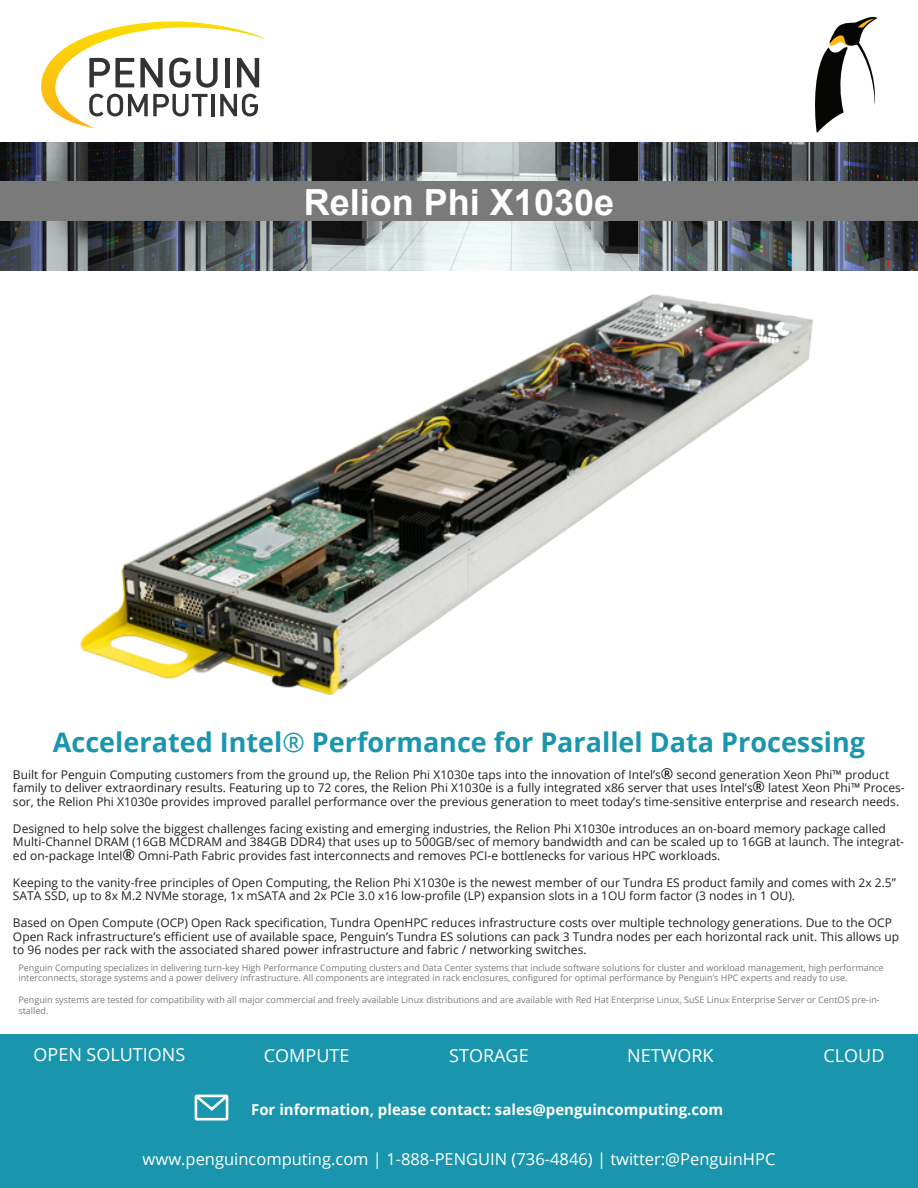
<style>
.page{position:relative;width:918px;height:1188px;background:#fff}
.page>*{position:absolute;margin:0;border:0;box-sizing:border-box;transform-origin:0 0}
.t1{font:700 36px "Arial";color:#fff}
.t2{font:700 27px "Open Sans";color:#1996ad}
.t3{font:18px "Open Sans";color:#fff}
.t4{font:16.5px "Open Sans";color:#fff}
.t5{font:700 15px "Open Sans";color:#fff}
.t6{font:12px/13.5px "Open Sans";color:#231f20}
.t7{font:9px/10.8px "Open Sans";color:#797a79}
.s1{font-weight:400;color:#1c97ad}
.s2{font-size:15px;color:#040503}
</style>
<div class="page">
<img style="left:80px;top:294px;width:734px;height:402px">
<div style="left:0;top:1035px;width:918px;height:153px;background:#1996ad"></div>
<img style="left:0;top:143px;width:918px;height:128px">
<div style="left:0;top:181px;width:918px;height:40px;background:#797a79"></div>
<div style="left:195px;top:1095px;width:33px;height:26px;border:3px solid #fff"></div>
<svg style="left:194px;top:1094px;width:35px;height:19px"></svg>
<svg style="left:815px;top:17px;width:62px;height:116px"></svg>
<svg style="left:41px;top:21px;width:225px;height:107px"></svg>
<h1 class="t1" style="left:304px;top:178px;width:312px">Relion Phi X1030e</h1>
<h2 class="t2" style="left:53px;top:723px;width:814px">Accelerated Intel<span class="s1">®</span> Performance for Parallel Data Processing</h2>
<p class="t6" style="left:13px;top:767px;width:893px">Built for Penguin Computing customers from the ground up, the Relion Phi X1030e taps into the innovation of Intel’s<span class="s2">®</span> second generation Xeon Phi™ product family to deliver extraordinary results. Featuring up to 72 cores, the Relion Phi X1030e is a fully integrated x86 server that uses Intel’s<span class="s2">®</span> latest Xeon Phi™ Proces&shy;sor, the Relion Phi X1030e provides improved parallel performance over the previous generation to meet today’s time-sensitive enterprise and research needs.</p>
<p class="t6" style="left:13px;top:821px;width:893px">Designed to help solve the biggest challenges facing existing and emerging industries, the Relion Phi X1030e introduces an on-board memory package called<br>Multi-Channel DRAM (16GB MCDRAM and 384GB DDR4) that uses up to 500GB/sec of memory bandwidth and can be scaled up to 16GB at launch. The integrat&shy;ed on-package Intel<span class="s2">®</span> Omni-Path Fabric provides fast interconnects and removes PCI-e bottlenecks for various HPC workloads.</p>
<p class="t6" style="left:13px;top:875px;width:884px">Keeping to the vanity-free principles of Open Computing, the Relion Phi X1030e is the newest member of our Tundra ES product family and comes with 2x 2.5”<br>SATA SSD, up to 8x M.2 NVMe storage, 1x mSATA and 2x PCIe 3.0 x16 low-profile (LP) expansion slots in a 1OU form factor (3 nodes in 1 OU).</p>
<p class="t6" style="left:13px;top:916px;width:888px">Based on Open Compute (OCP) Open Rack specification, Tundra OpenHPC reduces infrastructure costs over multiple technology generations. Due to the OCP<br>Open Rack infrastructure’s efficient use of available space, Penguin’s Tundra ES solutions can pack 3 Tundra nodes per each horizontal rack unit. This allows up to 96 nodes per rack with the associated shared power infrastructure and fabric / networking switches.</p>
<p class="t7" style="left:18px;top:962px;width:867px">Penguin Computing specializes in delivering turn-key High Performance Computing clusters and Data Center systems that include software solutions for cluster and workload management, high performance interconnects, storage systems and a power delivery infrastructure. All components are integrated in rack enclosures, configured for optimal performance by Penguin’s HPC experts and ready to use.</p>
<p class="t7" style="left:18px;top:994px;width:863px">Penguin systems are tested for compatibility with all major commercial and freely available Linux distributions and are available with Red Hat Enterprise Linux, SuSE Linux Enterprise Server or CentOS pre-in&shy;stalled.</p>
<h3 class="t3" style="left:33px;top:1042px;width:153px">OPEN SOLUTIONS</h3>
<h3 class="t3" style="left:264px;top:1044px;width:87px">COMPUTE</h3>
<h3 class="t3" style="left:449px;top:1044px;width:81px">STORAGE</h3>
<h3 class="t3" style="left:627px;top:1044px;width:88px">NETWORK</h3>
<h3 class="t3" style="left:824px;top:1044px;width:62px">CLOUD</h3>
<p class="t5" style="left:251px;top:1099px;width:474px">For information, please contact: sales@penguincomputing.com</p>
<h3 class="t4" style="left:143px;top:1147px;width:634px">www.penguincomputing.com | 1-888-PENGUIN (736-4846) | twitter:@PenguinHPC</h3>
</div>
